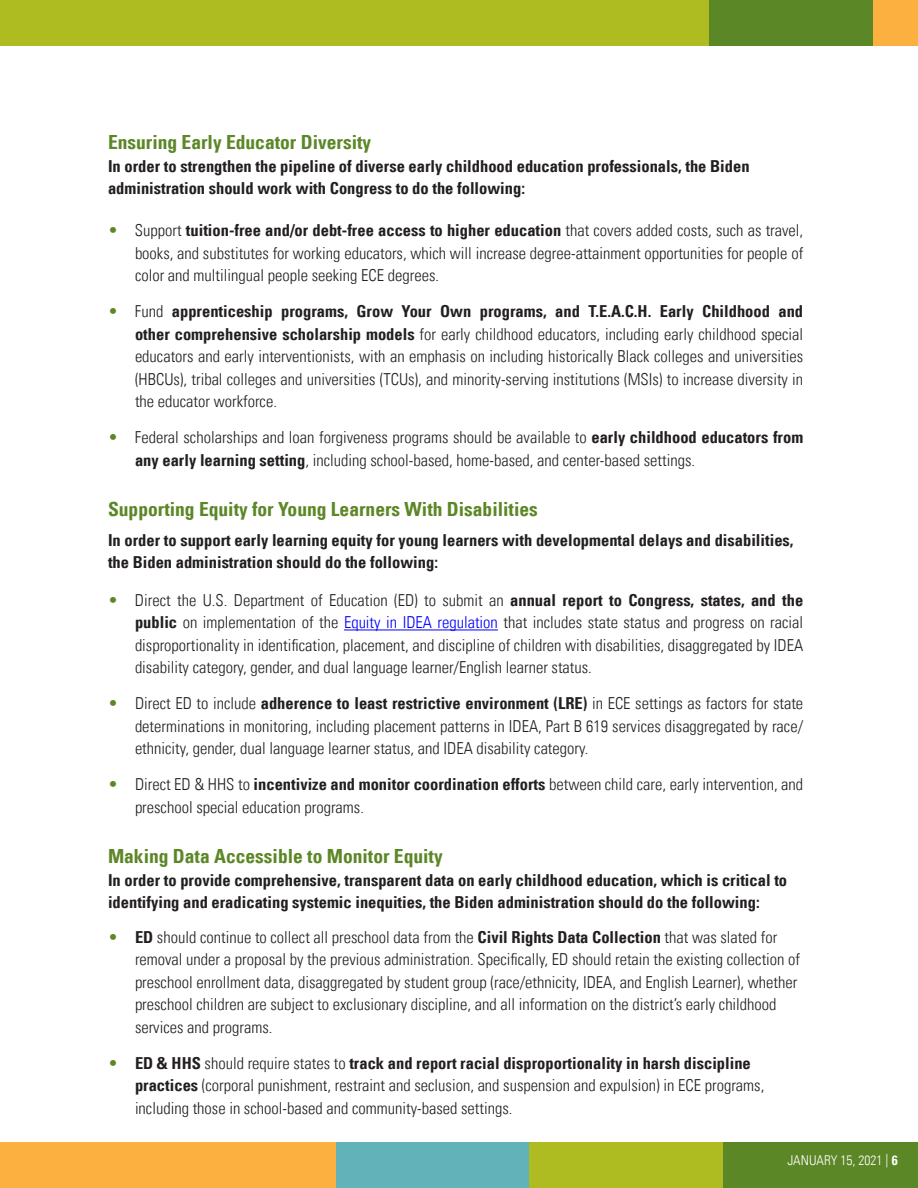
<style>
.page{position:relative;width:918px;height:1188px;background:#fff}
.page>*{position:absolute;margin:0;border:0;box-sizing:border-box;transform-origin:0 0}
.HEAD{font:700 condensed 19.5px "Univers LT";color:#5c8727}
.List_Paragraph{font:300 condensed 16.5px/22.5px "Univers LT";color:#231f20;text-align:justify}
.paragraph{font:300 condensed 16.5px/22.5px "Univers LT";color:#231f20}
.t1{font:700 condensed 16.5px/22.5px "Univers LT";color:#231f20}
.t2{font:300 condensed 13.5px "Univers LT";color:#fff}
.s1{color:#5c8727}
.s2{font-weight:700}
.s3{color:#00f}
</style>
<div class="page">
<div style="left:873px;top:0;width:45px;height:45px;background:#fbb03f"></div>
<div style="left:336px;top:1143px;width:194px;height:45px;background:#61b2b9"></div>
<div style="left:530px;top:1143px;width:194px;height:45px;background:#aebc21"></div>
<div style="left:724px;top:1143px;width:194px;height:45px;background:#5c8727"></div>
<div style="left:706px;top:0;width:167px;height:45px;background:#5c8727"></div>
<div style="left:0;top:0;width:709px;height:45px;background:#aebc21"></div>
<div style="left:0;top:1143px;width:336px;height:45px;background:#fbb03f"></div>
<hr style="left:344px;top:630px;width:154px;height:1px;background:#00f">
<p class="HEAD" style="left:108px;top:130px;width:265px">Ensuring Early Educator Diversity</p>
<p class="t1" style="left:108px;top:154px;width:643px">In order to strengthen the pipeline of diverse early childhood education professionals, the Biden administration should work with Congress to do the following:</p>
<p class="List_Paragraph" style="left:135px;top:219px;width:670px;text-indent:-27px"><span class="s1">•</span> Support <span class="s2">tuition-free and/or debt-free access to higher education</span> that covers added costs, such as travel, books, and substitutes for working educators, which will increase degree-attainment opportunities for people of color and multilingual people seeking ECE degrees.</p>
<p class="List_Paragraph" style="left:135px;top:300px;width:670px;text-indent:-27px"><span class="s1">•</span> Fund <span class="s2">apprenticeship programs, Grow Your Own programs, and T.E.A.C.H. Early Childhood and other comprehensive scholarship models</span> for early childhood educators, including early childhood special educators and early interventionists, with an emphasis on including historically Black colleges and universities (HBCUs), tribal colleges and universities (TCUs), and minority-serving institutions (MSIs) to increase diversity in the educator workforce.</p>
<p class="List_Paragraph" style="left:135px;top:426px;width:670px;text-indent:-27px"><span class="s1">•</span> Federal scholarships and loan forgiveness programs should be available to <span class="s2">early childhood educators from any early learning setting</span>, including school-based, home-based, and center-based settings.</p>
<p class="HEAD" style="left:108px;top:497px;width:431px">Supporting Equity for Young Learners With Disabilities</p>
<p class="t1" style="left:108px;top:529px;width:687px">In order to support early learning equity for young learners with developmental delays and disabilities, the Biden administration should do the following:</p>
<p class="List_Paragraph" style="left:135px;top:589px;width:670px;text-indent:-27px"><span class="s1">•</span> Direct the U.S. Department of Education (ED) to submit an <span class="s2">annual report to Congress, states, and the public</span> on implementation of the <span class="s3">Equity in IDEA regulation</span> that includes state status and progress on racial disproportionality in identification, placement, and discipline of children with disabilities, disaggregated by IDEA disability category, gender, and dual language learner/English learner status.</p>
<p class="List_Paragraph" style="left:135px;top:692px;width:670px;text-indent:-27px"><span class="s1">•</span> Direct ED to include <span class="s2">adherence to least restrictive environment (LRE)</span> in ECE settings as factors for state determinations in monitoring, including placement patterns in IDEA, Part B 619 services disaggregated by race/ ethnicity, gender, dual language learner status, and IDEA disability category.</p>
<p class="List_Paragraph" style="left:135px;top:773px;width:670px;text-indent:-27px"><span class="s1">•</span> Direct ED &amp; HHS to <span class="s2">incentivize and monitor coordination efforts</span> between child care, early intervention, and preschool special education programs.</p>
<p class="HEAD" style="left:108px;top:844px;width:336px">Making Data Accessible to Monitor Equity</p>
<p class="t1" style="left:108px;top:868px;width:681px">In order to provide comprehensive, transparent data on early childhood education, which is critical to identifying and eradicating systemic inequities, the Biden administration should do the following:</p>
<p class="paragraph" style="left:135px;top:926px;width:667px;text-indent:-27px"><span class="s1">•</span> <span class="s2">ED</span> should continue to collect all preschool data from the <span class="s2">Civil Rights Data Collection</span> that was slated for removal under a proposal by the previous administration. Specifically, ED should retain the existing collection of preschool enrollment data, disaggregated by student group (race/ethnicity, IDEA, and English Learner), whether preschool children are subject to exclusionary discipline, and all information on the district’s early childhood services and programs.</p>
<p class="paragraph" style="left:135px;top:1052px;width:631px;text-indent:-27px"><span class="s1">•</span> <span class="s2">ED &amp; HHS</span> should require states to <span class="s2">track and report racial disproportionality in harsh discipline practices</span> (corporal punishment, restraint and seclusion, and suspension and expulsion) in ECE programs, including those in school-based and community-based settings.</p>
<p class="t2" style="left:787px;top:1153px;width:112px">JANUARY 15, 2021 | <span class="s2">6</span></p>
</div>
